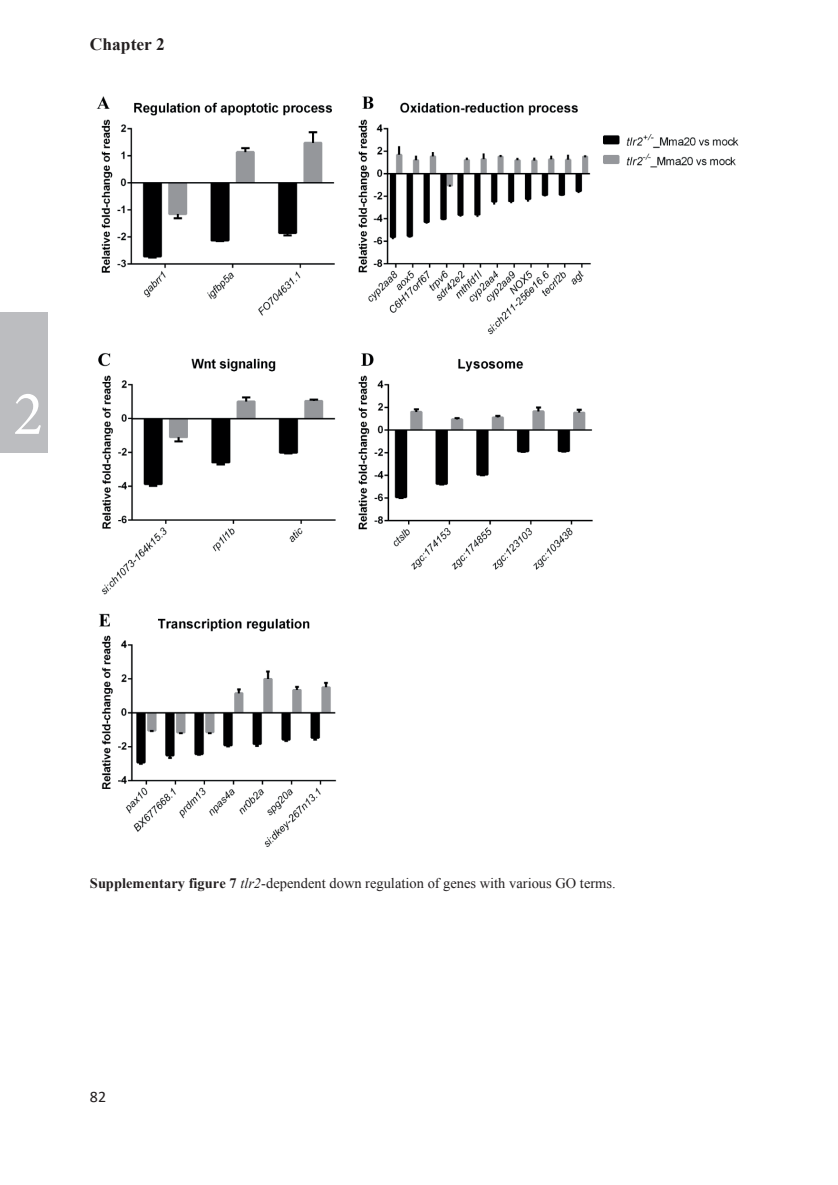
<style>
.page{position:relative;width:838px;height:1185px;background:#fff}
.page>*{position:absolute;margin:0;border:0;box-sizing:border-box;transform-origin:0 0}
.t1{font:63px "Minion Pro";color:#fff}
.t2{font:700 17.32px "Times New Roman";color:#231f20}
.t3{font:15.92px "Calibri";color:#231f20}
.t4{font:14.35px "Times New Roman";color:#231f20}
.s1{font-weight:700}
.s2{font-style:italic}
</style>
<div class="page">
<img style="left:96px;top:96px;width:643px;height:751px">
<div style="left:0;top:312px;width:48px;height:140px;background:#bcbdc0"></div>
<p class="t2" style="left:90px;top:32px;width:76px">Chapter 2</p>
<p class="t1" style="left:13px;top:371px;width:32px">2</p>
<p class="t4" style="left:90px;top:874px;width:527px"><span class="s1">Supplementary figure 7</span> <span class="s2">tlr2</span>-dependent down regulation of genes with various GO terms.</p>
<p class="t3" style="left:90px;top:1085px;width:18px">82</p>
</div>
